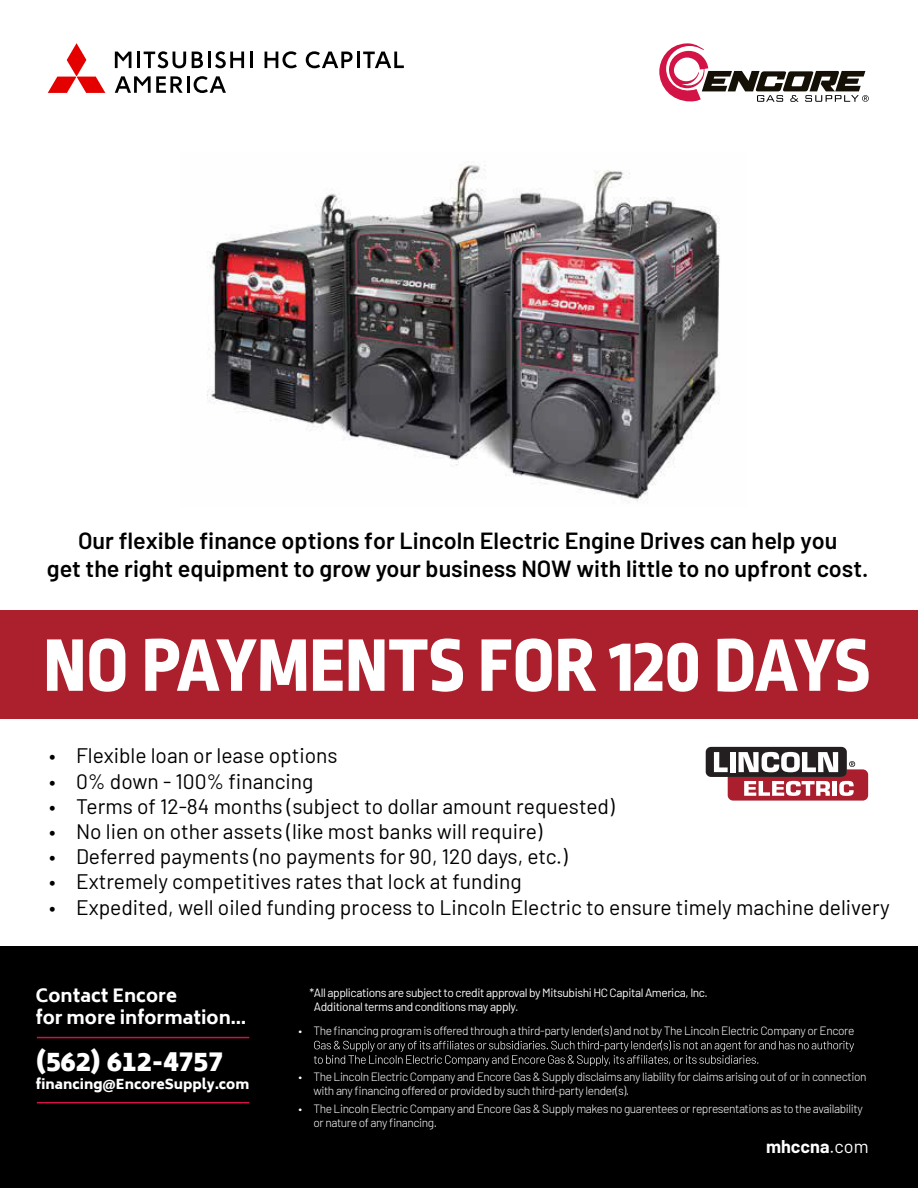
<style>
.page{position:relative;width:918px;height:1188px;background:#fff}
.page>*{position:absolute;margin:0;border:0;box-sizing:border-box;transform-origin:0 0}
.t1{font:800 78.45px "Ropa Sans Pro";color:#fff}
.t2{font:900 27px "Biryani";color:#fff}
.t3{font:600 23.4px/28px "Barlow";color:#000;text-align:center}
.t4{font:21px "Barlow";color:#000}
.t5{font:800 18px/21.6px "Biryani";color:#fff}
.t6{font:700 18px "Barlow";color:#fff}
.t7{font:900 13.5px "Biryani";color:#fff}
.t8{font:300 12px/14.4px "Barlow";letter-spacing:-.035em;color:#fff}
.t9{font:12px/14.4px "Barlow";letter-spacing:-.035em;color:#fff}
.s1{font-weight:400}
</style>
<div class="page">
<img style="left:207px;top:161px;width:513px;height:340px">
<div style="left:0;top:610px;width:918px;height:109px;background:#ac1f2d"></div>
<div style="left:706px;top:747px;width:141px;height:30px;background:#231f20;border-radius:5px"></div>
<svg style="left:714px;top:752px;width:154px;height:49px"></svg>
<svg style="left:115px;top:52px;width:16px;height:16px"></svg>
<hr style="left:137px;top:52px;width:3px;height:16px;background:#000">
<svg style="left:144px;top:51px;width:42px;height:17px"></svg>
<svg style="left:192px;top:52px;width:11px;height:16px"></svg>
<hr style="left:208px;top:52px;width:3px;height:16px;background:#000">
<svg style="left:215px;top:51px;width:29px;height:17px"></svg>
<hr style="left:250px;top:52px;width:3px;height:16px;background:#000">
<svg style="left:265px;top:51px;width:32px;height:17px"></svg>
<svg style="left:306px;top:51px;width:47px;height:17px"></svg>
<hr style="left:357px;top:52px;width:3px;height:16px;background:#000">
<svg style="left:363px;top:52px;width:41px;height:16px"></svg>
<svg style="left:115px;top:76px;width:111px;height:17px"></svg>
<svg style="left:48px;top:43px;width:57px;height:50px"></svg>
<div style="left:0;top:946px;width:918px;height:242px;background:#000"></div>
<svg style="left:659px;top:43px;width:210px;height:59px"></svg>
<svg style="left:314px;top:1040px;width:540px;height:26px"></svg>
<hr style="left:37px;top:1102px;width:212px;height:1px;background:#d31245">
<hr style="left:37px;top:1037px;width:212px;height:1px;background:#d31245">
<h3 class="t3" style="left:47px;top:525px;width:823px">Our flexible finance options for Lincoln Electric Engine Drives can help you<br>get the right equipment to grow your business NOW with little to no upfront cost.</h3>
<h1 class="t1" style="left:44px;top:619px;width:828px">NO PAYMENTS FOR 120 DAYS</h1>
<h3 class="t4" style="left:49px;top:741px;width:290px">• Flexible loan or lease options</h3>
<h3 class="t4" style="left:49px;top:766px;width:266px">• 0% down - 100% financing</h3>
<h3 class="t4" style="left:49px;top:791px;width:567px">• Terms of 12-84 months (subject to dollar amount requested)</h3>
<h3 class="t4" style="left:49px;top:816px;width:495px">• No lien on other assets (like most banks will require)</h3>
<h3 class="t4" style="left:49px;top:841px;width:520px">• Deferred payments (no payments for 90, 120 days, etc.)</h3>
<h3 class="t4" style="left:49px;top:867px;width:474px">• Extremely competitives rates that lock at funding</h3>
<h3 class="t4" style="left:49px;top:892px;width:842px">• Expedited, well oiled funding process to Lincoln Electric to ensure timely machine delivery</h3>
<h3 class="t5" style="left:36px;top:985px;width:212px">Contact Encore<br>for more information…</h3>
<h2 class="t2" style="left:36px;top:1046px;width:189px">(562) 612-4757</h2>
<p class="t7" style="left:36px;top:1076px;width:215px">financing@EncoreSupply.com</p>
<p class="t9" style="left:314px;top:984px;width:395px;text-indent:-5px">*All applications are subject to credit approval by Mitsubishi HC Capital America, Inc.<br>Additional terms and conditions may apply.</p>
<p class="t8" style="left:298px;top:1022px;width:558px">• The financing program is offered through a third-party lender(s) and not by The Lincoln Electric Company or Encore</p>
<p class="t8" style="left:313px;top:1069px;width:555px;text-indent:-15px">• The Lincoln Electric Company and Encore Gas &amp; Supply disclaims any liability for claims arising out of or in connection with any financing offered or provided by such third-party lender(s).</p>
<p class="t8" style="left:313px;top:1100px;width:551px;text-indent:-15px">• The Lincoln Electric Company and Encore Gas &amp; Supply makes no guarentees or representations as to the availability or nature of any financing.</p>
<h3 class="t6" style="left:766px;top:1133px;width:104px">mhccna<span class="s1">.com</span></h3>
</div>
